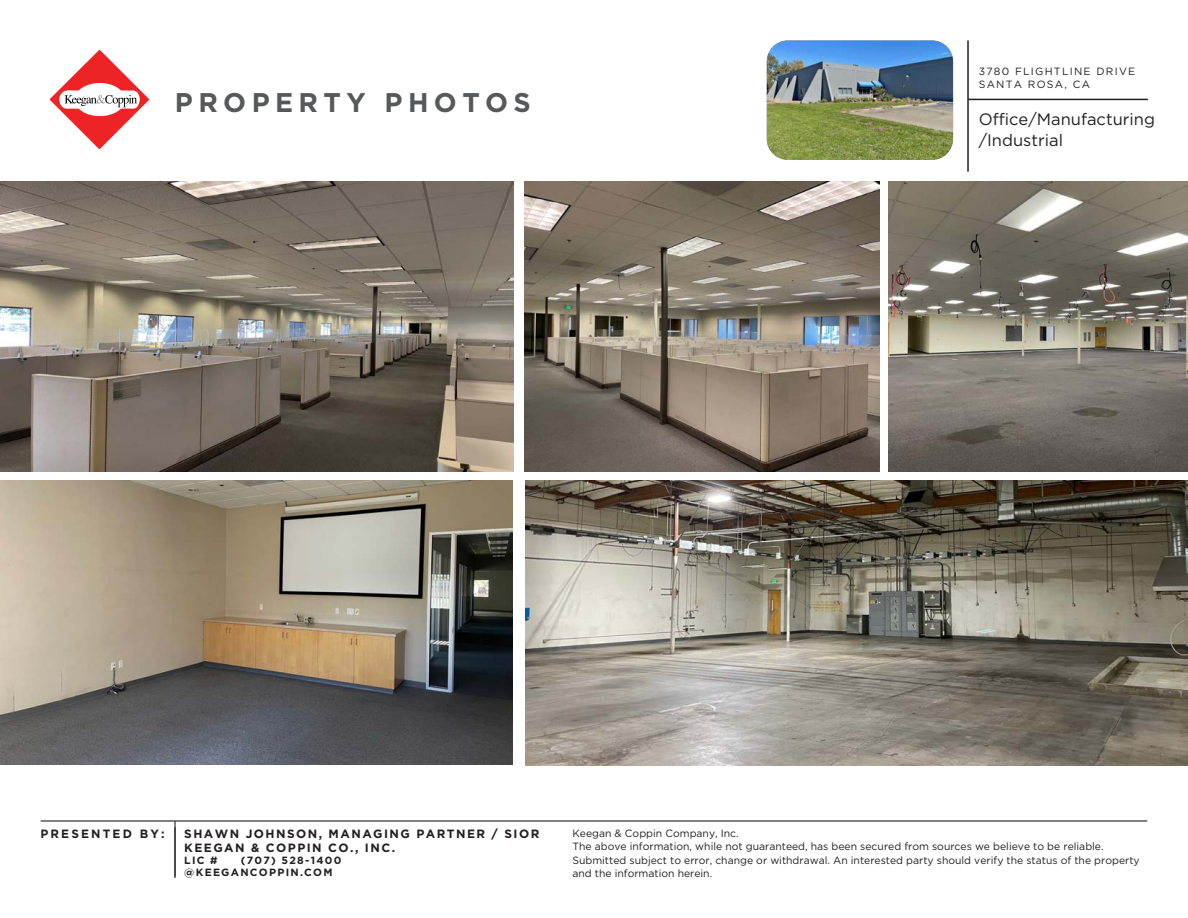
<style>
.page{position:relative;width:1188px;height:918px;background:#fff}
.page>*{position:absolute;margin:0;border:0;box-sizing:border-box;transform-origin:0 0}
.page_title{font:700 27px "Gotham";letter-spacing:.2em;color:#57585a}
.t1{font:16.5px/21px "Gotham";color:#231f20}
.t2{font:700 12px/13.5px "Gotham";letter-spacing:.12em;color:#231f20}
.t3{font:700 12px "Gotham";letter-spacing:.18em;color:#231f20}
.t4{font:10.5px/13.5px "Gotham";color:#231f20}
.t5{font:700 10.5px/12px "Gotham";letter-spacing:.12em;color:#231f20}
.t6{font:10.5px/12.6px "Gotham";letter-spacing:.12em;color:#231f20}
</style>
<div class="page">
<img style="left:0;top:181px;width:513px;height:290px">
<img style="left:0;top:481px;width:513px;height:284px">
<img style="left:526px;top:481px;width:662px;height:284px">
<img style="left:525px;top:181px;width:354px;height:290px">
<img style="left:889px;top:181px;width:299px;height:290px">
<hr style="left:41px;top:820px;width:1106px;height:2px;background:#231f20">
<hr style="left:174px;top:822px;width:2px;height:56px;background:#231f20">
<hr style="left:968px;top:99px;width:180px;height:1px;background:#231f20">
<hr style="left:967px;top:40px;width:2px;height:132px;background:#231f20">
<img style="left:767px;top:40px;width:186px;height:120px">
<svg style="left:50px;top:50px;width:99px;height:99px"></svg>
<p class="page_title" style="left:175px;top:86px;width:357px">PROPERTY PHOTOS</p>
<p class="t6" style="left:979px;top:65px;width:158px">3780 FLIGHTLINE DRIVE<br>SANTA ROSA, CA</p>
<h2 class="t1" style="left:979px;top:108px;width:178px">Office/Manufacturing /Industrial</h2>
<p class="t2" style="left:184px;top:827px;width:357px">SHAWN JOHNSON, MANAGING PARTNER / SIOR<br>KEEGAN &amp; COPPIN CO., INC.</p>
<p class="t5" style="left:184px;top:854px;width:35px">LIC #</p>
<p class="t3" style="left:40px;top:827px;width:126px">PRESENTED BY:</p>
<p class="t4" style="left:572px;top:826px;width:569px">Keegan &amp; Coppin Company, Inc.<br>The above information, while not guaranteed, has been secured from sources we believe to be reliable.<br>Submitted subject to error, change or withdrawal. An interested party should verify the status of the property and the information herein.</p>
<p class="t5" style="left:184px;top:854px;width:159px;text-indent:57px">(707) 528-1400 @KEEGANCOPPIN.COM</p>
</div>
